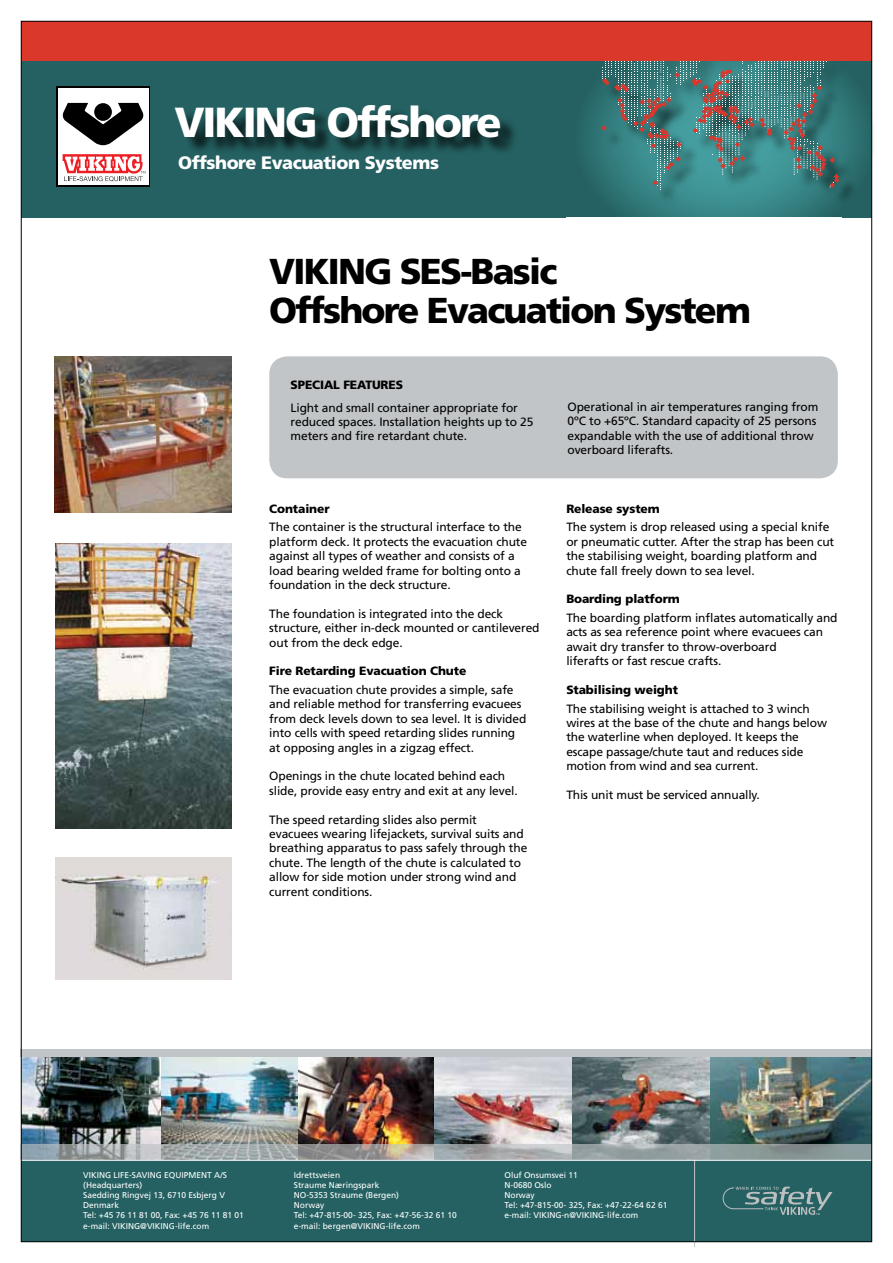
<style>
.page{position:relative;width:893px;height:1263px;background:#fff}
.page>*{position:absolute;margin:0;border:0;box-sizing:border-box;transform-origin:0 0}
.t1{font:900 42px "Frutiger";letter-spacing:-.05em;color:#fff}
.t2{font:900 36px/39px "Frutiger";letter-spacing:-.05em;color:#000}
.t3{font:900 18px "Frutiger";letter-spacing:-.025em;color:#fff}
.t4{font:12px/14.4px "Frutiger";letter-spacing:-.01em;color:#000}
.t5{font:900 12px "Frutiger";letter-spacing:-.01em;color:#000}
.t6{font:8.4px/10.1px "Frutiger";color:#fff}
</style>
<div class="page">
<div style="left:269px;top:356px;width:569px;height:122px;background:#c1c5c7;border-radius:18px"></div>
<div style="left:21px;top:61px;width:851px;height:157px;background:#256162"></div>
<svg style="left:574px;top:23px;width:302px;height:229px;fill:#2b6c6d"></svg>
<svg style="left:56px;top:87px;width:94px;height:100px"></svg>
<div style="left:58px;top:88px;width:90px;height:97px;background:#fff"></div>
<svg style="left:63px;top:103px;width:80px;height:42px"></svg>
<svg style="left:63px;top:154px;width:82px;height:27px"></svg>
<div style="left:604px;top:46px;width:253px;height:162px;background:#000;opacity:.75"></div>
<svg style="left:601px;top:61px;width:238px;height:129px"></svg>
<div style="left:21px;top:1111px;width:851px;height:131px;background:#256162"></div>
<img style="left:297px;top:1056px;width:573px;height:89px">
<img style="left:23px;top:1056px;width:274px;height:89px">
<div style="left:21px;top:1048px;width:851px;height:8px;background:#c1c5c7"></div>
<svg style="left:23px;top:1145px;width:847px;height:15px;background:#9ea5a5"></svg>
<svg style="left:722px;top:1186px;width:110px;height:29px"></svg>
<hr style="left:694px;top:1160px;width:1px;height:87px;background:#c1c5c7">
<hr style="left:9px;top:1160px;width:875px;height:1px;background:#fff">
<div style="left:178px;top:107px;width:341px;height:49px;background:#000;opacity:.75"></div>
<div style="left:21px;top:21px;width:851px;height:40px;background:#db382c"></div>
<div style="left:566px;top:218px;width:275px;height:34px;background:#fff"></div>
<img style="left:56px;top:544px;width:175px;height:285px">
<img style="left:56px;top:858px;width:175px;height:122px">
<img style="left:54px;top:356px;width:177px;height:157px">
<h1 class="t1" style="left:174px;top:97px;width:329px">VIKING Offshore</h1>
<h3 class="t3" style="left:178px;top:152px;width:262px">Offshore Evacuation Systems</h3>
<h2 class="t2" style="left:269px;top:252px;width:483px">VIKING SES-Basic<br>Offshore Evacuation System</h2>
<p class="t5" style="left:291px;top:377px;width:106px">Special Features</p>
<p class="t4" style="left:291px;top:400px;width:244px">Light and small container appropriate for reduced spaces. Installation heights up to 25 meters and fire retardant chute.</p>
<p class="t4" style="left:567px;top:399px;width:252px">Operational in air temperatures ranging from 0ºC to +65ºC. Standard capacity of 25 persons expandable with the use of additional throw overboard liferafts.</p>
<p class="t5" style="left:269px;top:501px;width:62px">Container</p>
<p class="t4" style="left:269px;top:520px;width:259px">The container is the structural interface to the platform deck. It protects the evacuation chute against all types of weather and consists of a load bearing welded frame for bolting onto a foundation in the deck structure.</p>
<p class="t4" style="left:269px;top:606px;width:272px">The foundation is integrated into the deck structure, either in-deck mounted or cantilevered out from the deck edge.</p>
<p class="t5" style="left:269px;top:664px;width:199px">Fire Retarding Evacuation Chute</p>
<p class="t4" style="left:269px;top:682px;width:258px">The evacuation chute provides a simple, safe and reliable method for transferring evacuees from deck levels down to sea level. It is divided into cells with speed retarding slides running at opposing angles in a zigzag effect.</p>
<p class="t4" style="left:269px;top:769px;width:250px">Openings in the chute located behind each slide, provide easy entry and exit at any level.</p>
<p class="t4" style="left:269px;top:812px;width:259px">The speed retarding slides also permit evacuees wearing lifejackets, survival suits and breathing apparatus to pass safely through the chute. The length of the chute is calculated to allow for side motion under strong wind and current conditions.</p>
<p class="t5" style="left:566px;top:501px;width:95px">Release system</p>
<p class="t4" style="left:566px;top:520px;width:269px">The system is drop released using a special knife or pneumatic cutter. After the strap has been cut the stabilising weight, boarding platform and chute fall freely down to sea level.</p>
<p class="t5" style="left:566px;top:592px;width:115px">Boarding platform</p>
<p class="t4" style="left:566px;top:610px;width:273px">The boarding platform inflates automatically and acts as sea reference point where evacuees can await dry transfer to throw-overboard<br>liferafts or fast rescue crafts.</p>
<p class="t5" style="left:566px;top:682px;width:113px">Stabilising weight</p>
<p class="t4" style="left:566px;top:701px;width:262px">The stabilising weight is attached to 3 winch wires at the base of the chute and hangs below the waterline when deployed. It keeps the escape passage/chute taut and reduces side motion from wind and sea current.</p>
<p class="t4" style="left:566px;top:787px;width:195px">This unit must be serviced annually.</p>
<p class="t6" style="left:83px;top:1170px;width:162px">VIKING LIFE-SAVING EQUIPMENT A/S (Headquarters)<br>Saedding Ringvej 13, 6710 Esbjerg V<br>Denmark<br>Tel: +45 76 11 81 00, Fax: +45 76 11 81 01 e-mail: VIKING@VIKING-life.com</p>
<p class="t6" style="left:294px;top:1170px;width:164px">Idrettsveien<br>Straume Næringspark<br>NO-5353 Straume (Bergen)<br>Norway<br>Tel: +47-815-00- 325, Fax: +47-56-32 61 10 e-mail: bergen@VIKING-life.com</p>
<p class="t6" style="left:504px;top:1170px;width:164px">Oluf Onsumsvei 11<br>N-0680 Oslo<br>Norway<br>Tel: +47-815-00- 325, Fax: +47-22-64 62 61 e-mail: VIKING-n@VIKING-life.com</p>
</div>
